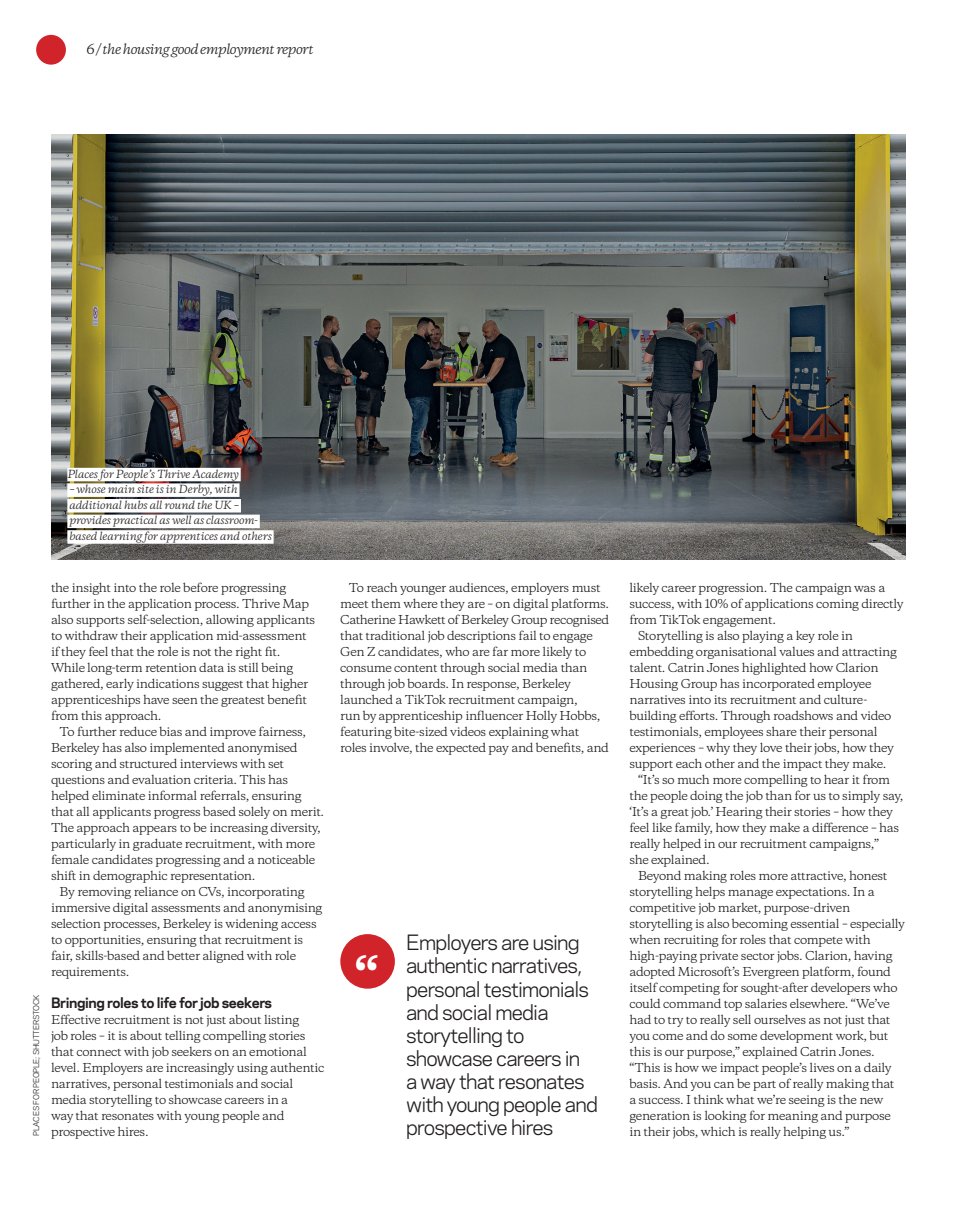
<style>
.page{position:relative;width:957px;height:1212px;background:#fff}
.page>*{position:absolute;margin:0;border:0;box-sizing:border-box;transform-origin:0 0}
.x-head{font:700 45.6px "Copernicus";color:#fff}
.Quote_in_upper-lower_case{font:19.8px/23.1px "Galaxie Polaris";letter-spacing:-.04em;color:#231f20}
.x-head-2{font:700 13.5px "Galaxie Polaris";letter-spacing:-.03em;color:#231f20}
.t1{font:italic 13.2px "Copernicus";letter-spacing:-.04em;color:#231f20}
.Body_copy_1{font:11.55px/16px "Copernicus";letter-spacing:-.03em;color:#231f20}
.Body_copy_2{font:11.55px/16px "Copernicus";letter-spacing:-.03em;color:#231f20}
.t2{font:italic 10.5px "Copernicus";letter-spacing:-.01em;color:#231f20}
.Pic_credit{font:7.5px "Galaxie Polaris";letter-spacing:-.03em;color:#231f20}
</style>
<div class="page">
<div style="left:36px;top:35px;width:30px;height:30px;background:#d1232a;border-radius:50%"></div>
<div style="left:340px;top:934px;width:55px;height:55px;background:#d1232a;border-radius:50%"></div>
<img style="left:51px;top:134px;width:855px;height:425px">
<div style="left:67px;top:468px;width:174px;height:13px;background:#fff"></div>
<div style="left:67px;top:483px;width:172px;height:14px;background:#fff"></div>
<div style="left:67px;top:499px;width:174px;height:13px;background:#fff"></div>
<div style="left:67px;top:515px;width:193px;height:13px;background:#fff"></div>
<div style="left:67px;top:530px;width:207px;height:14px;background:#fff"></div>
<p class="t1" style="left:86px;top:41px;width:229px">6 / the housing good employment report</p>
<p class="t2" style="left:67px;top:466px;width:173px">Places for People’s Thrive Academy</p>
<p class="t2" style="left:69px;top:482px;width:170px">– whose main site is in Derby, with</p>
<p class="t2" style="left:69px;top:498px;width:171px">additional hubs all round the UK –</p>
<p class="t2" style="left:69px;top:513px;width:190px">provides practical as well as classroom-</p>
<p class="t2" style="left:69px;top:529px;width:204px">based learning for apprentices and others</p>
<p class="Pic_credit" style="left:30px;top:1135px;width:142px;rotate:-90deg">PLACES FOR PEOPLE; SHUTTERSTOCK</p>
<p class="Body_copy_1" style="left:51px;top:579px;width:266px">the insight into the role before progressing further in the application process. Thrive Map also supports self-selection, allowing applicants to withdraw their application mid-assessment if they feel that the role is not the right fit.<br>While long-term retention data is still being gathered, early indications suggest that higher apprenticeships have seen the greatest benefit from this approach.</p>
<p class="Body_copy_1" style="left:51px;top:723px;width:275px;text-indent:9px">To further reduce bias and improve fairness, Berkeley has also implemented anonymised scoring and structured interviews with set questions and evaluation criteria. This has helped eliminate informal referrals, ensuring that all applicants progress based solely on merit.<br>The approach appears to be increasing diversity, particularly in graduate recruitment, with more female candidates progressing and a noticeable shift in demographic representation.</p>
<p class="Body_copy_1" style="left:51px;top:883px;width:273px;text-indent:9px">By removing reliance on CVs, incorporating immersive digital assessments and anonymising selection processes, Berkeley is widening access to opportunities, ensuring that recruitment is fair, skills-based and better aligned with role requirements.</p>
<p class="x-head-2" style="left:51px;top:992px;width:223px">Bringing roles to life for job seekers</p>
<p class="Body_copy_2" style="left:51px;top:1011px;width:275px">Effective recruitment is not just about listing<br>job roles – it is about telling compelling stories that connect with job seekers on an emotional level. Employers are increasingly using authentic narratives, personal testimonials and social media storytelling to showcase careers in a<br>way that resonates with young people and prospective hires.</p>
<p class="Body_copy_1" style="left:340px;top:579px;width:271px;text-indent:9px">To reach younger audiences, employers must meet them where they are – on digital platforms.<br>Catherine Hawkett of Berkeley Group recognised that traditional job descriptions fail to engage Gen Z candidates, who are far more likely to consume content through social media than through job boards. In response, Berkeley launched a TikTok recruitment campaign,<br>run by apprenticeship influencer Holly Hobbs, featuring bite-sized videos explaining what<br>roles involve, the expected pay and benefits, and</p>
<p class="x-head" style="left:353px;top:945px;width:29px">“</p>
<p class="Quote_in_upper-lower_case" style="left:406px;top:930px;width:193px">Employers are using authentic narratives, personal testimonials and social media storytelling to showcase careers in<br>a way that resonates with young people and prospective hires</p>
<p class="Body_copy_1" style="left:629px;top:579px;width:276px">likely career progression. The campaign was a success, with 10% of applications coming directly from TikTok engagement.</p>
<p class="Body_copy_1" style="left:629px;top:627px;width:269px;text-indent:9px">Storytelling is also playing a key role in embedding organisational values and attracting talent. Catrin Jones highlighted how Clarion Housing Group has incorporated employee narratives into its recruitment and culture&shy;building efforts. Through roadshows and video testimonials, employees share their personal experiences – why they love their jobs, how they support each other and the impact they make.</p>
<p class="Body_copy_1" style="left:629px;top:771px;width:275px;text-indent:9px">“It’s so much more compelling to hear it from the people doing the job than for us to simply say, ‘It’s a great job.’ Hearing their stories – how they feel like family, how they make a difference – has really helped in our recruitment campaigns,”<br>she explained.</p>
<p class="Body_copy_1" style="left:629px;top:867px;width:277px;text-indent:9px">Beyond making roles more attractive, honest storytelling helps manage expectations. In a competitive job market, purpose-driven storytelling is also becoming essential – especially when recruiting for roles that compete with high-paying private sector jobs. Clarion, having adopted Microsoft’s Evergreen platform, found itself competing for sought-after developers who could command top salaries elsewhere. “We’ve had to try to really sell ourselves as not just that you come and do some development work, but this is our purpose,” explained Catrin Jones. “This is how we impact people’s lives on a daily basis. And you can be part of really making that<br>a success. I think what we’re seeing is the new generation is looking for meaning and purpose in their jobs, which is really helping us.”</p>
</div>
